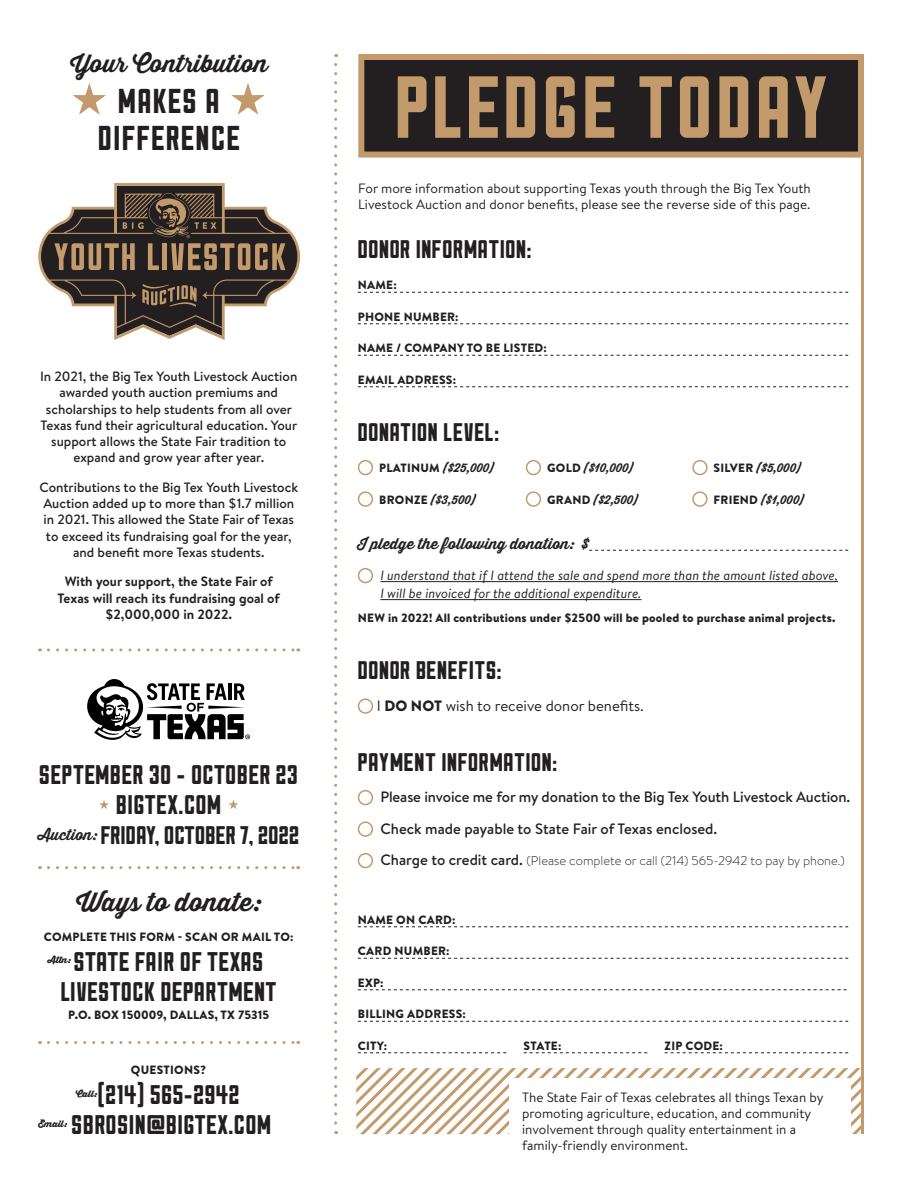
<style>
.page{position:relative;width:918px;height:1188px;background:#fff}
.page>*{position:absolute;margin:0;border:0;box-sizing:border-box;transform-origin:0 0}
.t1{font:87.9px "Sullivan Fill";letter-spacing:.04em;color:#c39a6b}
.t2{font:34.5px "Sullivan Fill";letter-spacing:.04em;color:#231f20}
.t3{font:27px "Sullivan Fill";letter-spacing:.025em;color:#231f20}
.t4{font:25.5px "Sullivan Fill";letter-spacing:.03em;color:#231f20}
.t5{font:700 25.5px "Thirsty Script";color:#231f20}
.t6{font:700 24px "Thirsty Script";color:#231f20}
.t7{font:500 15px "Brandon Text";letter-spacing:-.005em;color:#231f20}
.t8{font:15px "Brandon Text";color:#231f20}
.t9{font:700 15px "Thirsty Script";color:#231f20}
.t10{font:500 13.5px/16.2px "Brandon Text";color:#231f20;text-align:center}
.t11{font:13.5px/16.2px "Brandon Text";color:#231f20}
.t12{font:italic 13.5px/18px "Brandon Text";color:#231f20}
.t13{font:700 13.5px/16.2px "Brandon Text";color:#231f20;text-align:center}
.t14{font:300 12.75px "Brandon Text";color:#231f20}
.t15{font:900 12px "Brandon Text";letter-spacing:.02em;color:#231f20}
.t16{font:700 12px "Thirsty Script";color:#231f20}
.t17{font:900 12px "Brandon Text";color:#231f20}
.t18{font:900 9px "Thirsty Script";color:#231f20}
.s1{font-family:"Brandon Text";font-weight:900}
.s2{font-weight:900}
.s3{font-weight:500;font-size:15px}
</style>
<div class="page">
<hr style="left:861px;top:156px;width:3px;height:978px;background:#c39a6b">
<svg style="left:334px;top:64px;width:3px;height:1070px"></svg>
<svg style="left:358px;top:292px;width:490px;height:1px"></svg>
<svg style="left:358px;top:323px;width:490px;height:1px"></svg>
<svg style="left:358px;top:355px;width:490px;height:1px"></svg>
<svg style="left:358px;top:386px;width:490px;height:1px"></svg>
<svg style="left:589px;top:550px;width:259px;height:1px"></svg>
<hr style="left:380px;top:581px;width:458px;height:1px;background:#231f20">
<hr style="left:380px;top:599px;width:262px;height:1px;background:#231f20">
<svg style="left:358px;top:926px;width:490px;height:1px"></svg>
<svg style="left:358px;top:958px;width:490px;height:1px"></svg>
<svg style="left:358px;top:989px;width:489px;height:1px"></svg>
<svg style="left:358px;top:1021px;width:490px;height:1px"></svg>
<svg style="left:358px;top:1052px;width:148px;height:1px"></svg>
<svg style="left:524px;top:1052px;width:123px;height:1px"></svg>
<svg style="left:665px;top:1052px;width:183px;height:1px"></svg>
<div style="left:358px;top:460px;width:15px;height:15px;border:2px solid #c39a6b;border-radius:50%"></div>
<div style="left:526px;top:460px;width:15px;height:15px;border:2px solid #c39a6b;border-radius:50%"></div>
<div style="left:692px;top:460px;width:16px;height:15px;border:2px solid #c39a6b;border-radius:50%"></div>
<div style="left:358px;top:491px;width:15px;height:16px;border:2px solid #c39a6b;border-radius:50%"></div>
<div style="left:526px;top:491px;width:15px;height:16px;border:2px solid #c39a6b;border-radius:50%"></div>
<div style="left:692px;top:491px;width:16px;height:16px;border:2px solid #c39a6b;border-radius:50%"></div>
<div style="left:358px;top:568px;width:15px;height:15px;border:2px solid #c39a6b;border-radius:50%"></div>
<div style="left:358px;top:698px;width:15px;height:16px;border:2px solid #c39a6b;border-radius:50%"></div>
<div style="left:358px;top:790px;width:15px;height:15px;border:2px solid #c39a6b;border-radius:50%"></div>
<div style="left:358px;top:821px;width:15px;height:16px;border:2px solid #c39a6b;border-radius:50%"></div>
<div style="left:358px;top:853px;width:15px;height:15px;border:2px solid #c39a6b;border-radius:50%"></div>
<svg style="left:356px;top:1068px;width:505px;height:66px"></svg>
<div style="left:361px;top:57px;width:500px;height:98px;background:#231f20"></div>
<div style="left:358px;top:54px;width:506px;height:104px;border:6px solid #c39a6b"></div>
<svg style="left:73px;top:84px;width:33px;height:31px"></svg>
<svg style="left:231px;top:84px;width:34px;height:31px"></svg>
<svg style="left:48px;top:866px;width:251px;height:3px"></svg>
<svg style="left:48px;top:1041px;width:251px;height:3px"></svg>
<svg style="left:48px;top:648px;width:251px;height:3px"></svg>
<svg style="left:99px;top:800px;width:10px;height:9px"></svg>
<svg style="left:228px;top:800px;width:10px;height:9px"></svg>
<svg style="left:38px;top:183px;width:262px;height:157px"></svg>
<div style="left:509px;top:1079px;width:342px;height:85px;background:#fff"></div>
<svg style="left:87px;top:679px;width:163px;height:61px"></svg>
<p class="t6" style="left:70px;top:46px;width:199px">Your Contribution</p>
<p class="t2" style="left:118px;top:84px;width:102px">MAKES A</p>
<p class="t2" style="left:98px;top:122px;width:144px">DIFFERENCE</p>
<p class="t10" style="left:40px;top:368px;width:259px">In 2021, the Big Tex Youth Livestock Auction awarded youth auction premiums and scholarships to help students from all over Texas fund their agricultural education. Your support allows the State Fair tradition to expand and grow year after year.</p>
<p class="t10" style="left:39px;top:479px;width:260px">Contributions to the Big Tex Youth Livestock Auction added up to more than $1.7 million in 2021. This allowed the State Fair of Texas to exceed its fundraising goal for the year, and benefit more Texas students.</p>
<p class="t13" style="left:58px;top:573px;width:224px">With your support, the State Fair of<br>Texas will reach its fundraising goal of $2,000,000 in 2022.</p>
<p class="t3" style="left:39px;top:762px;width:260px">SEPTEMBER 3O - OCTOBER 23</p>
<p class="t3" style="left:116px;top:792px;width:106px">BIGTEX.COM</p>
<p class="t4" style="left:38px;top:823px;width:262px"><sup>Auction:</sup> FRIDAY, OCTOBER 7, 2O22</p>
<p class="t5" style="left:76px;top:883px;width:187px">Ways to donate:</p>
<p class="t15" style="left:44px;top:929px;width:251px">COMPLETE THIS FORM - SCAN OR MAIL TO:</p>
<p class="t3" style="left:74px;top:949px;width:191px">STATE FAIR OF TEXAS</p>
<p class="t3" style="left:61px;top:979px;width:217px">LIVESTOCK DEPARTMENT</p>
<p class="t17" style="left:68px;top:1007px;width:203px">P.O. BOX 150009, DALLAS, TX 75315</p>
<p class="t18" style="left:48px;top:953px;width:25px">Attn:</p>
<p class="t15" style="left:131px;top:1061px;width:77px">QUESTIONS?</p>
<p class="t3" style="left:98px;top:1082px;width:143px">(214) 565-2942</p>
<p class="t3" style="left:72px;top:1112px;width:201px">SBROSIN@BIGTEX.COM</p>
<p class="t18" style="left:76px;top:1087px;width:23px">Call:</p>
<p class="t18" style="left:38px;top:1116px;width:31px">Email:</p>
<p class="t1" style="left:395px;top:65px;width:435px">PLEDGE TODAY</p>
<p class="t11" style="left:358px;top:179px;width:454px">For more information about supporting Texas youth through the Big Tex Youth<br>Livestock Auction and donor benefits, please see the reverse side of this page.</p>
<p class="t4" style="left:358px;top:237px;width:175px">DONOR INFORMATION:</p>
<p class="t15" style="left:358px;top:277px;width:40px">NAME:</p>
<p class="t15" style="left:358px;top:308px;width:102px">PHONE NUMBER:</p>
<p class="t15" style="left:358px;top:340px;width:191px">NAME / COMPANY TO BE LISTED:</p>
<p class="t15" style="left:358px;top:371px;width:100px">EMAIL ADDRESS:</p>
<p class="t4" style="left:358px;top:420px;width:143px">DONATION LEVEL:</p>
<p class="t16" style="left:379px;top:459px;width:116px"><span class="s1">PLATINUM</span> ($25,000)</p>
<p class="t16" style="left:547px;top:459px;width:87px"><span class="s1">GOLD</span> ($10,000)</p>
<p class="t16" style="left:714px;top:459px;width:88px"><span class="s1">SILVER</span> ($5,000)</p>
<p class="t16" style="left:379px;top:491px;width:98px"><span class="s1">BRONZE</span> ($3,500)</p>
<p class="t16" style="left:547px;top:491px;width:92px"><span class="s1">GRAND</span> ($2,500)</p>
<p class="t16" style="left:714px;top:491px;width:92px"><span class="s1">FRIEND</span> ($1,000)</p>
<p class="t9" style="left:358px;top:532px;width:233px">I pledge the following donation: $</p>
<p class="t12" style="left:380px;top:566px;width:459px">I understand that if I attend the sale and spend more than the amount listed above,<br>I will be invoiced for the additional expenditure.</p>
<p class="t15" style="left:358px;top:610px;width:479px">NEW in 2022! All contributions under $2500 will be pooled to purchase animal projects.</p>
<p class="t4" style="left:358px;top:658px;width:145px">DONOR BENEFITS:</p>
<p class="t8" style="left:377px;top:695px;width:269px">I <span class="s2">DO NOT</span> wish to receive donor benefits.</p>
<p class="t4" style="left:358px;top:750px;width:201px">PAYMENT INFORMATION:</p>
<p class="t7" style="left:380px;top:787px;width:471px">Please invoice me for my donation to the Big Tex Youth Livestock Auction.</p>
<p class="t7" style="left:380px;top:818px;width:339px">Check made payable to State Fair of Texas enclosed.</p>
<p class="t14" style="left:380px;top:852px;width:466px"><span class="s3">Charge to credit card.</span> (Please complete or call (214) 565-2942 to pay by phone.)</p>
<p class="t15" style="left:358px;top:911px;width:99px">NAME ON CARD:</p>
<p class="t15" style="left:358px;top:943px;width:93px">CARD NUMBER:</p>
<p class="t15" style="left:358px;top:974px;width:27px">EXP:</p>
<p class="t15" style="left:358px;top:1006px;width:110px">BILLING ADDRESS:</p>
<p class="t15" style="left:358px;top:1037px;width:31px">CITY:</p>
<p class="t15" style="left:524px;top:1037px;width:39px">STATE:</p>
<p class="t15" style="left:665px;top:1037px;width:60px">ZIP CODE:</p>
<p class="t11" style="left:522px;top:1089px;width:303px">The State Fair of Texas celebrates all things Texan by promoting agriculture, education, and community involvement through quality entertainment in a family-friendly environment.</p>
</div>
